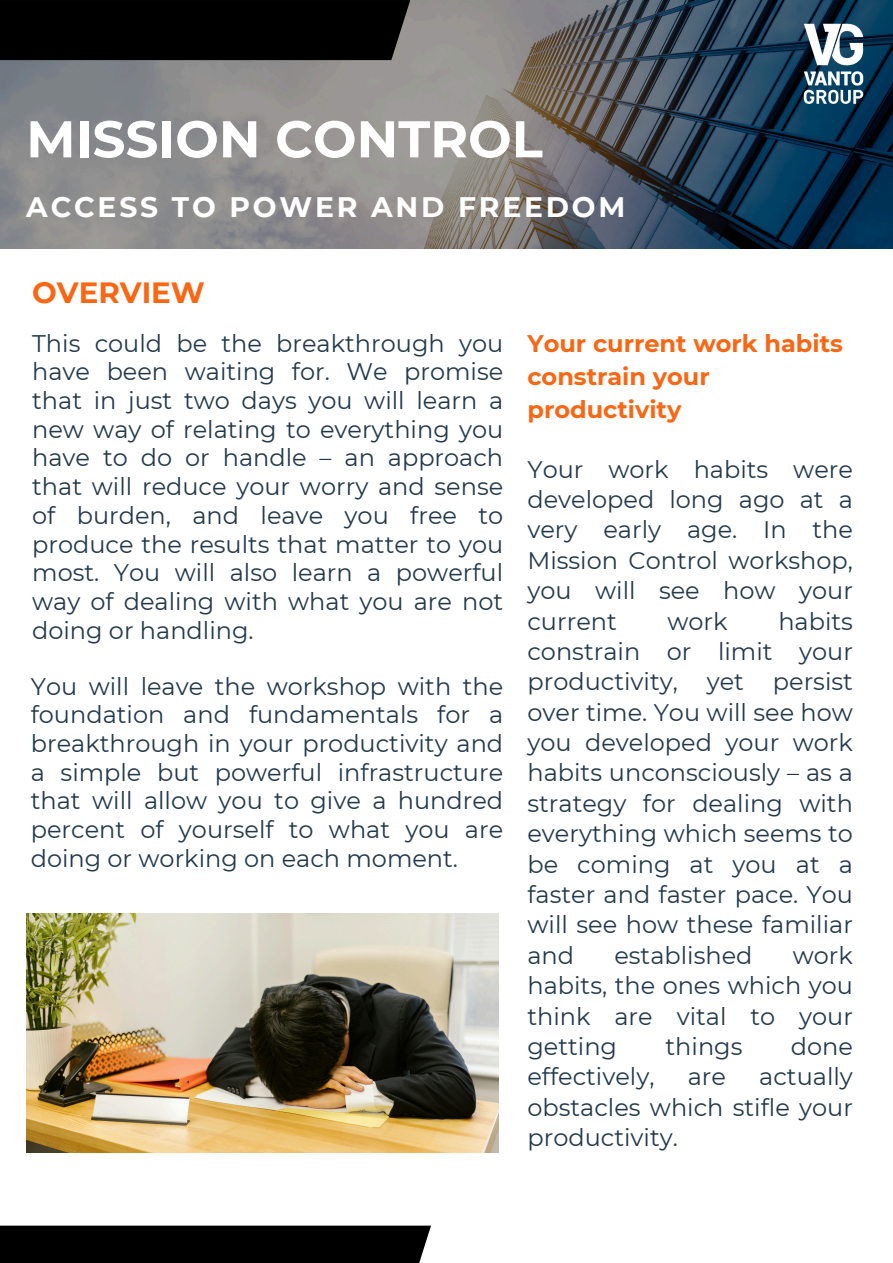
<style>
.page{position:relative;width:893px;height:1263px;background:#fff}
.page>*{position:absolute;margin:0;border:0;box-sizing:border-box;transform-origin:0 0}
.t1{font:700 51.6px "Montserrat";color:#fff}
.t2{font:700 29.25px "Montserrat";color:#f96614}
.t3{font:700 28.2px "Montserrat";letter-spacing:.1em;color:#fff}
.t4{font:24px/30.4px "Montserrat";color:#23394b;text-align:justify}
.t5{font:700 24px/33.2px "Montserrat";color:#f96614}
</style>
<div class="page">
<img style="left:0;top:0;width:893px;height:249px">
<div style="left:0;top:1225px;width:431px;height:38px;background:#000"></div>
<img style="left:798px;top:14px;width:71px;height:99px">
<div style="left:0;top:0;width:410px;height:60px;background:#000"></div>
<img style="left:26px;top:913px;width:473px;height:239px">
<p class="t1" style="left:26px;top:107px;width:518px">MISSION CONTROL</p>
<p class="t3" style="left:26px;top:190px;width:601px">ACCESS TO POWER AND FREEDOM</p>
<p class="t2" style="left:32px;top:274px;width:174px">OVERVIEW</p>
<p class="t4" style="left:32px;top:329px;width:472px;line-height:28.7px">This could be the breakthrough you have been waiting for. We promise that in just two days you will learn a new way of relating to everything you have to do or handle – an approach that will reduce your worry and sense of burden, and leave you free to produce the results that matter to you most. You will also learn a powerful way of dealing with what you are not doing or handling.</p>
<h1 class="t4" style="left:31px;top:672px;width:474px;line-height:28.7px">You will leave the workshop with the foundation and fundamentals for a breakthrough in your productivity and a simple but powerful infrastructure that will allow you to give a hundred percent of yourself to what you are doing or working on each moment.</h1>
<p class="t5" style="left:527px;top:326px;width:317px">Your current work habits constrain your productivity</p>
<h1 class="t4" style="left:527px;top:454px;width:327px">Your work habits were developed long ago at a very early age. In the Mission Control workshop, you will see how your current</h1>
<h1 class="t4" style="left:527px;top:606px;width:327px;text-indent:251px">habits constrain or limit your productivity, yet persist over time. You will see how you developed your work habits unconsciously – as a strategy for dealing with everything which seems to be coming at you at a faster and faster pace. You will see how these familiar and</h1>
<h1 class="t4" style="left:667px;top:606px;width:62px">work</h1>
<h1 class="t4" style="left:527px;top:940px;width:327px;text-indent:265px">work habits, the ones which you think are vital to your getting</h1>
<h1 class="t4" style="left:614px;top:940px;width:140px">established</h1>
<h1 class="t4" style="left:665px;top:1031px;width:78px">things</h1>
<h1 class="t4" style="left:791px;top:1031px;width:64px">done</h1>
<h1 class="t4" style="left:527px;top:1061px;width:129px">effectively,</h1>
<h1 class="t4" style="left:688px;top:1061px;width:40px">are</h1>
<h1 class="t4" style="left:527px;top:1061px;width:327px;text-indent:232px">actually obstacles which stifle your productivity.</h1>
</div>
